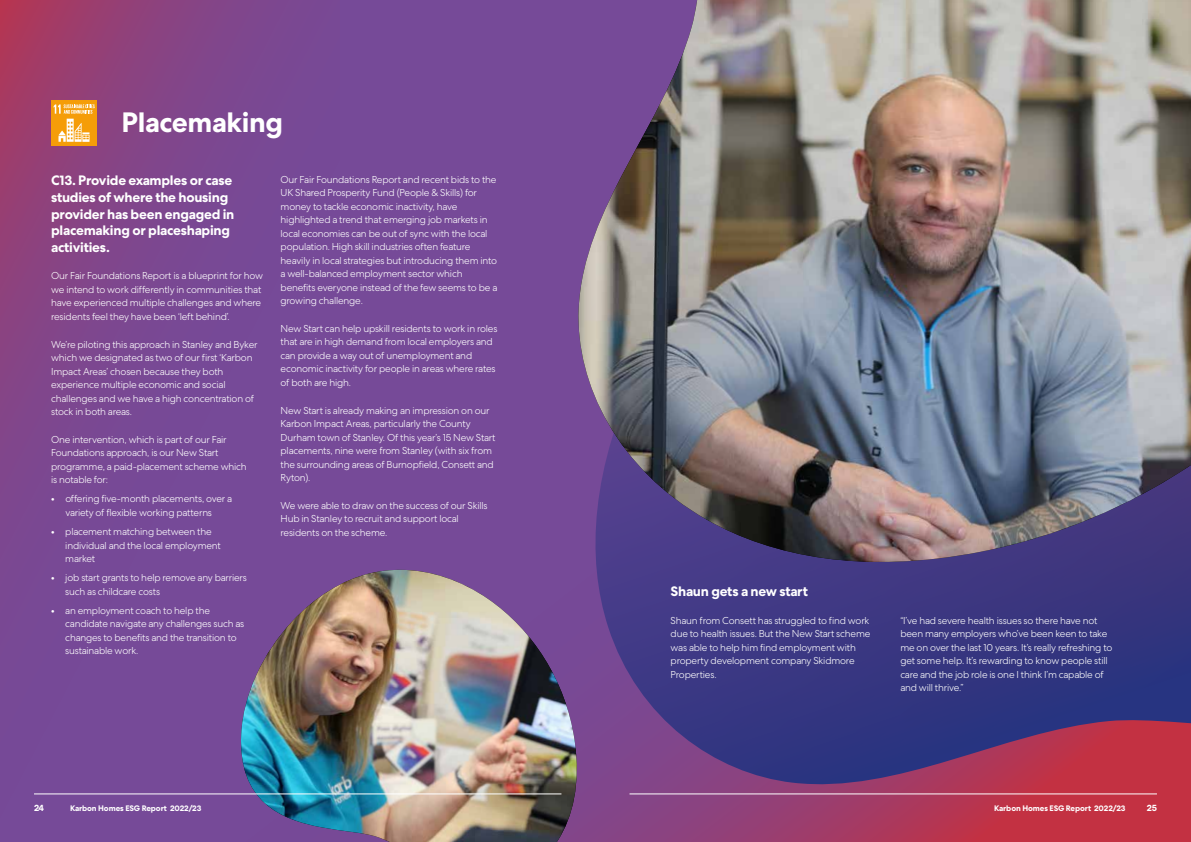
<style>
.page{position:relative;width:1191px;height:842px;background:#764a98}
.page>*{position:absolute;margin:0;border:0;box-sizing:border-box;transform-origin:0 0}
.t1{font:700 28px "Centra No 2";letter-spacing:-.01em;color:#fff}
.t2{font:700 13.7px/16.6px "Centra No 2";letter-spacing:-.015em;color:#fff}
.t3{font:300 10px/13.5px "Centra No 2";letter-spacing:-.02em;color:#fff}
.t4{font:700 9px "Centra No 2";color:#fff}
.t5{font:700 8px "Centra No 2";letter-spacing:-.01em;color:#fff}
.s1{font-weight:700}
</style>
<div class="page">
<svg style="left:581px;top:786px;width:610px;height:56px"></svg>
<svg style="left:0;top:0;width:258px;height:794px"></svg>
<svg style="left:586px;top:574px;width:605px;height:221px"></svg>
<div style="left:51px;top:101px;width:46px;height:45px;background:#f59d08"></div>
<svg style="left:54px;top:104px;width:41px;height:38px"></svg>
<img style="left:238px;top:570px;width:343px;height:272px">
<img style="left:578px;top:0;width:613px;height:563px">
<hr style="left:629px;top:794px;width:528px;height:1px;background:#fff">
<hr style="left:34px;top:794px;width:527px;height:1px;background:#fff">
<h1 class="t1" style="left:122px;top:105px;width:163px">Placemaking</h1>
<h2 class="t2" style="left:51px;top:172px;width:185px">C13. Provide examples or case studies of where the housing provider has been engaged in placemaking or placeshaping activities.</h2>
<p class="t3" style="left:51px;top:269px;width:213px">Our Fair Foundations Report is a blueprint for how we intend to work differently in communities that have experienced multiple challenges and where residents feel they have been ‘left behind’.</p>
<p class="t3" style="left:51px;top:337px;width:208px">We’re piloting this approach in Stanley and Byker which we designated as two of our first ‘Karbon Impact Areas’ chosen because they both experience multiple economic and social challenges and we have a high concentration of stock in both areas.</p>
<p class="t3" style="left:51px;top:432px;width:197px">One intervention, which is part of our Fair Foundations approach, is our New Start programme, a paid-placement scheme which is notable for:</p>
<p class="t3" style="left:51px;top:492px;width:182px;text-align:center"><span class="s1">•</span> offering five-month placements, over a variety of flexible working patterns</p>
<p class="t3" style="left:65px;top:525px;width:157px;text-indent:-14px"><span class="s1">•</span> placement matching between the individual and the local employment market</p>
<p class="t3" style="left:65px;top:571px;width:183px;text-indent:-14px"><span class="s1">•</span> job start grants to help remove any barriers such as childcare costs</p>
<p class="t3" style="left:65px;top:604px;width:180px;text-indent:-14px"><span class="s1">•</span> an employment coach to help the candidate navigate any challenges such as changes to benefits and the transition to sustainable work.</p>
<p class="t3" style="left:280px;top:173px;width:218px">Our Fair Foundations Report and recent bids to the UK Shared Prosperity Fund (People &amp; Skills) for money to tackle economic inactivity, have highlighted a trend that emerging job markets in local economies can be out of sync with the local population. High skill industries often feature heavily in local strategies but introducing them into a well-balanced employment sector which benefits everyone instead of the few seems to be a growing challenge.</p>
<p class="t3" style="left:280px;top:322px;width:218px">New Start can help upskill residents to work in roles that are in high demand from local employers and can provide a way out of unemployment and economic inactivity for people in areas where rates of both are high.</p>
<p class="t3" style="left:280px;top:403px;width:217px">New Start is already making an impression on our Karbon Impact Areas, particularly the County Durham town of Stanley. Of this year’s 15 New Start placements, nine were from Stanley (with six from the surrounding areas of Burnopfield, Consett and Ryton).</p>
<p class="t3" style="left:280px;top:499px;width:208px">We were able to draw on the success of our Skills<br>Hub in Stanley to recruit and support local residents on the scheme.</p>
<h2 class="t2" style="left:670px;top:583px;width:139px">Shaun gets a new start</h2>
<p class="t3" style="left:670px;top:613px;width:201px">Shaun from Consett has struggled to find work due to health issues. But the New Start scheme was able to help him find employment with property development company Skidmore Properties.</p>
<p class="t3" style="left:900px;top:613px;width:214px">“I’ve had severe health issues so there have not been many employers who’ve been keen to take me on over the last 10 years. It’s really refreshing to get some help. It’s rewarding to know people still care and the job role is one I think I’m capable of and will thrive.”</p>
<p class="t4" style="left:34px;top:802px;width:11px">24</p>
<p class="t5" style="left:70px;top:803px;width:133px">Karbon Homes ESG Report 2022/23</p>
<p class="t5" style="left:994px;top:803px;width:133px">Karbon Homes ESG Report 2022/23</p>
<p class="t4" style="left:1146px;top:802px;width:12px">25</p>
</div>
